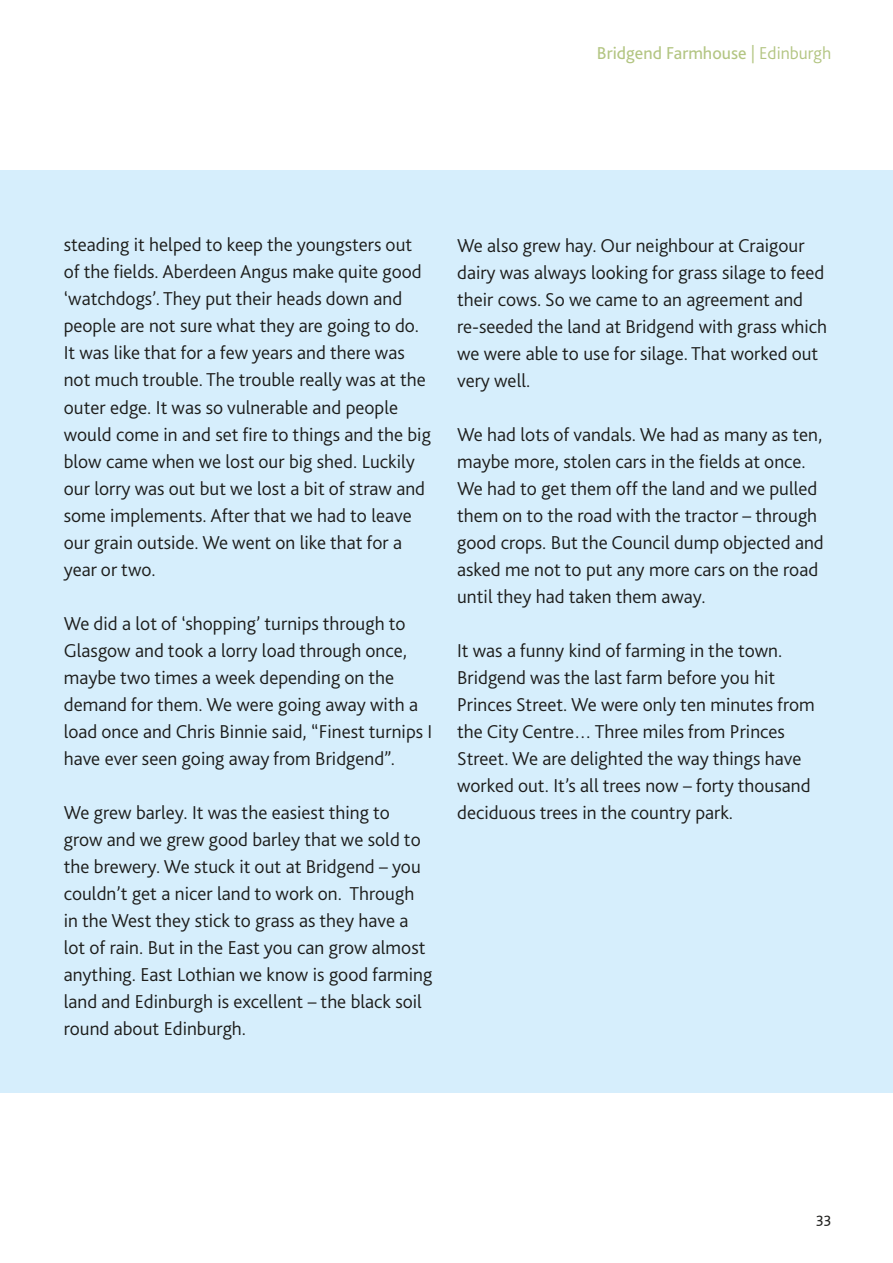
<style>
.page{position:relative;width:893px;height:1263px;background:#fff}
.page>*{position:absolute;margin:0;border:0;box-sizing:border-box;transform-origin:0 0}
.t1{font:300 19.5px/27px "Bliss 2";color:#1d1d1b}
.t2{font:18px "Bliss 2";color:#b3c582}
.t3{font:15px "Bliss 2";color:#1d1d1b}
.s1{font-weight:300}
</style>
<div class="page">
<div style="left:0;top:170px;width:893px;height:923px;background:#d6eefc"></div>
<p class="t2" style="left:597px;top:42px;width:236px">Bridgend Farmhouse <span class="s1">| Edinburgh</span></p>
<p class="t1" style="left:64px;top:231px;width:369px">steading it helped to keep the youngsters out of the fields. Aberdeen Angus make quite good ‘watchdogs’. They put their heads down and people are not sure what they are going to do.<br>It was like that for a few years and there was not much trouble. The trouble really was at the outer edge. It was so vulnerable and people would come in and set fire to things and the big blow came when we lost our big shed. Luckily our lorry was out but we lost a bit of straw and some implements. After that we had to leave our grain outside. We went on like that for a year or two.</p>
<p class="t1" style="left:64px;top:609px;width:370px">We did a lot of ‘shopping’ turnips through to Glasgow and took a lorry load through once, maybe two times a week depending on the demand for them. We were going away with a load once and Chris Binnie said, “Finest turnips I have ever seen going away from Bridgend”.</p>
<p class="t1" style="left:64px;top:798px;width:370px">We grew barley. It was the easiest thing to grow and we grew good barley that we sold to the brewery. We stuck it out at Bridgend – you couldn’t get a nicer land to work on. Through in the West they stick to grass as they have a lot of rain. But in the East you can grow almost anything. East Lothian we know is good farming land and Edinburgh is excellent – the black soil round about Edinburgh.</p>
<p class="t1" style="left:457px;top:231px;width:371px">We also grew hay. Our neighbour at Craigour dairy was always looking for grass silage to feed their cows. So we came to an agreement and re-seeded the land at Bridgend with grass which we were able to use for silage. That worked out very well.</p>
<p class="t1" style="left:457px;top:420px;width:368px">We had lots of vandals. We had as many as ten, maybe more, stolen cars in the fields at once.<br>We had to get them off the land and we pulled them on to the road with the tractor – through good crops. But the Council dump objected and asked me not to put any more cars on the road until they had taken them away.</p>
<p class="t1" style="left:457px;top:636px;width:359px">It was a funny kind of farming in the town.<br>Bridgend was the last farm before you hit Princes Street. We were only ten minutes from the City Centre… Three miles from Princes Street. We are delighted the way things have worked out. It’s all trees now – forty thousand deciduous trees in the country park.</p>
<p class="t3" style="left:816px;top:1209px;width:17px">33</p>
</div>
